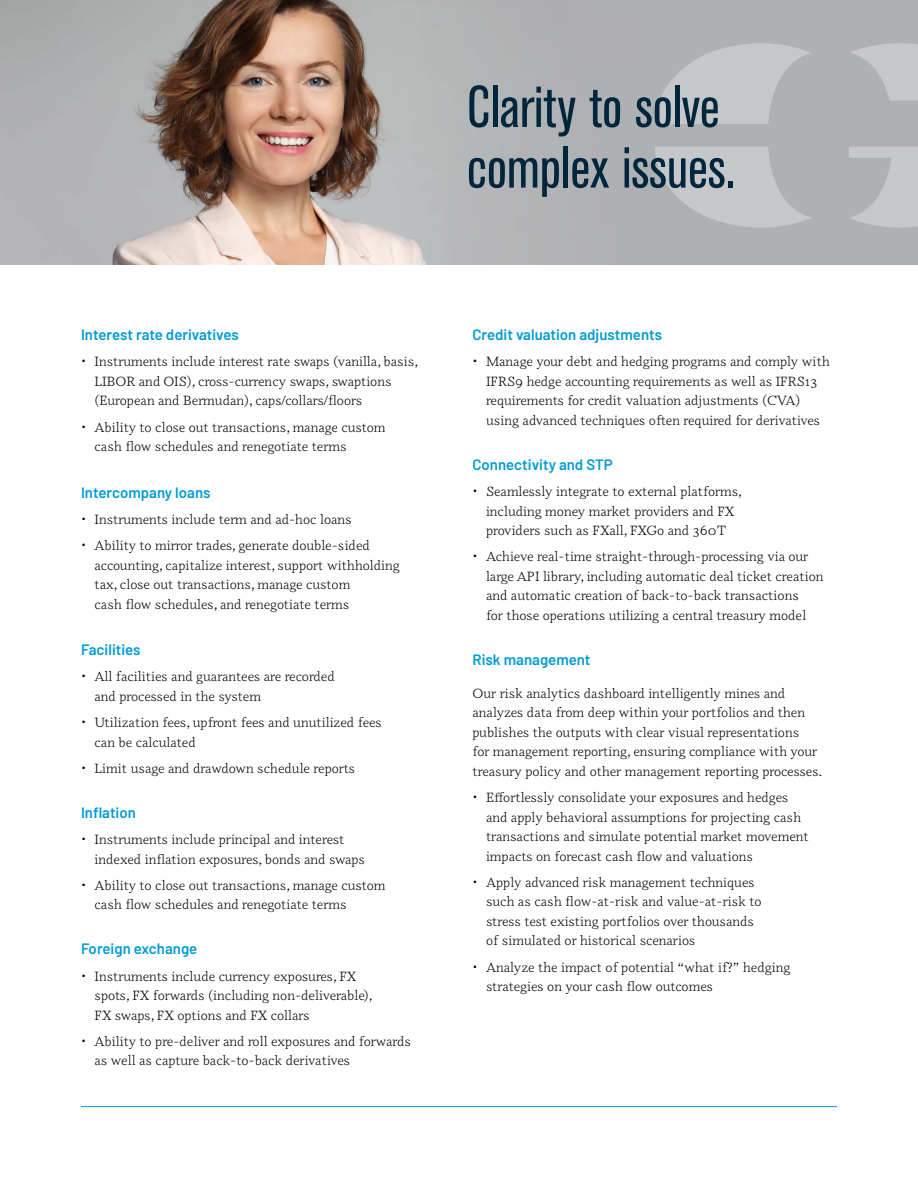
<style>
.page{position:relative;width:918px;height:1188px;background:#fff}
.page>*{position:absolute;margin:0;border:0;box-sizing:border-box;transform-origin:0 0}
.t1{font:condensed 58.35px/60.6px "Akzidenz Grotesk BE";color:#00263e}
.t2{font:600 15px "Barlow";color:#009bd5}
.Body{font:300 13.5px/19.5px "Odile";color:#000}
</style>
<div class="page">
<div style="left:0;top:0;width:918px;height:264px;background:#afb0b2"></div>
<img style="left:0;top:0;width:452px;height:264px">
<svg style="left:849px;top:147px;width:69px;height:81px"></svg>
<svg style="left:655px;top:43px;width:156px;height:81px"></svg>
<svg style="left:655px;top:147px;width:156px;height:81px"></svg>
<svg style="left:850px;top:43px;width:68px;height:57px"></svg>
<hr style="left:81px;top:1106px;width:756px;height:1px;background:#009bd5">
<p class="t1" style="left:467px;top:78px;width:270px">Clarity to solve complex issues.</p>
<h3 class="t2" style="left:81px;top:324px;width:159px">Interest rate derivatives</h3>
<p class="Body" style="left:94px;top:352px;width:325px;text-indent:-14px">• Instruments include interest rate swaps (vanilla, basis,<br>LIBOR and OIS), cross-currency swaps, swaptions (European and Bermudan), caps/collars/floors</p>
<p class="Body" style="left:94px;top:417px;width:293px;text-indent:-14px">• Ability to close out transactions, manage custom cash flow schedules and renegotiate terms</p>
<h3 class="t2" style="left:81px;top:481px;width:131px">Intercompany loans</h3>
<p class="Body" style="left:81px;top:509px;width:272px">• Instruments include term and ad-hoc loans</p>
<p class="Body" style="left:94px;top:535px;width:307px;text-indent:-14px">• Ability to mirror trades, generate double-sided accounting, capitalize interest, support withholding tax, close out transactions, manage custom<br>cash flow schedules, and renegotiate terms</p>
<h3 class="t2" style="left:81px;top:639px;width:61px">Facilities</h3>
<p class="Body" style="left:94px;top:667px;width:242px;text-indent:-14px">• All facilities and guarantees are recorded and processed in the system</p>
<p class="Body" style="left:94px;top:712px;width:289px;text-indent:-14px">• Utilization fees, upfront fees and unutilized fees can be calculated</p>
<p class="Body" style="left:81px;top:758px;width:276px">• Limit usage and drawdown schedule reports</p>
<h3 class="t2" style="left:81px;top:802px;width:56px">Inflation</h3>
<p class="Body" style="left:94px;top:829px;width:272px;text-indent:-14px">• Instruments include principal and interest indexed inflation exposures, bonds and swaps</p>
<p class="Body" style="left:94px;top:875px;width:293px;text-indent:-14px">• Ability to close out transactions, manage custom cash flow schedules and renegotiate terms</p>
<h3 class="t2" style="left:81px;top:938px;width:118px">Foreign exchange</h3>
<p class="Body" style="left:94px;top:966px;width:280px;text-indent:-14px">• Instruments include currency exposures, FX spots, FX forwards (including non-deliverable),<br>FX swaps, FX options and FX collars</p>
<p class="Body" style="left:94px;top:1031px;width:318px;text-indent:-14px">• Ability to pre-deliver and roll exposures and forwards as well as capture back-to-back derivatives</p>
<h3 class="t2" style="left:472px;top:324px;width:191px">Credit valuation adjustments</h3>
<p class="Body" style="left:486px;top:352px;width:345px;text-indent:-14px">• Manage your debt and hedging programs and comply with IFRS9 hedge accounting requirements as well as IFRS13 requirements for credit valuation adjustments (CVA) using advanced techniques often required for derivatives</p>
<h3 class="t2" style="left:472px;top:454px;width:142px">Connectivity and STP</h3>
<p class="Body" style="left:472px;top:481px;width:271px;text-align:center">• Seamlessly integrate to external platforms, including money market providers and FX providers such as FXall, FXGo and 360T</p>
<p class="Body" style="left:486px;top:547px;width:339px;text-indent:-14px">• Achieve real-time straight-through-processing via our large API library, including automatic deal ticket creation and automatic creation of back-to-back transactions<br>for those operations utilizing a central treasury model</p>
<h3 class="t2" style="left:472px;top:649px;width:120px">Risk management</h3>
<p class="Body" style="left:472px;top:683px;width:352px">Our risk analytics dashboard intelligently mines and analyzes data from deep within your portfolios and then publishes the outputs with clear visual representations<br>for management reporting, ensuring compliance with your treasury policy and other management reporting processes.</p>
<p class="Body" style="left:486px;top:787px;width:324px;text-indent:-14px">• Effortlessly consolidate your exposures and hedges and apply behavioral assumptions for projecting cash transactions and simulate potential market movement impacts on forecast cash flow and valuations</p>
<p class="Body" style="left:486px;top:872px;width:277px;text-indent:-14px">• Apply advanced risk management techniques such as cash flow-at-risk and value-at-risk to stress test existing portfolios over thousands of simulated or historical scenarios</p>
<p class="Body" style="left:486px;top:957px;width:306px;text-indent:-14px">• Analyze the impact of potential “what if?” hedging strategies on your cash flow outcomes</p>
</div>
